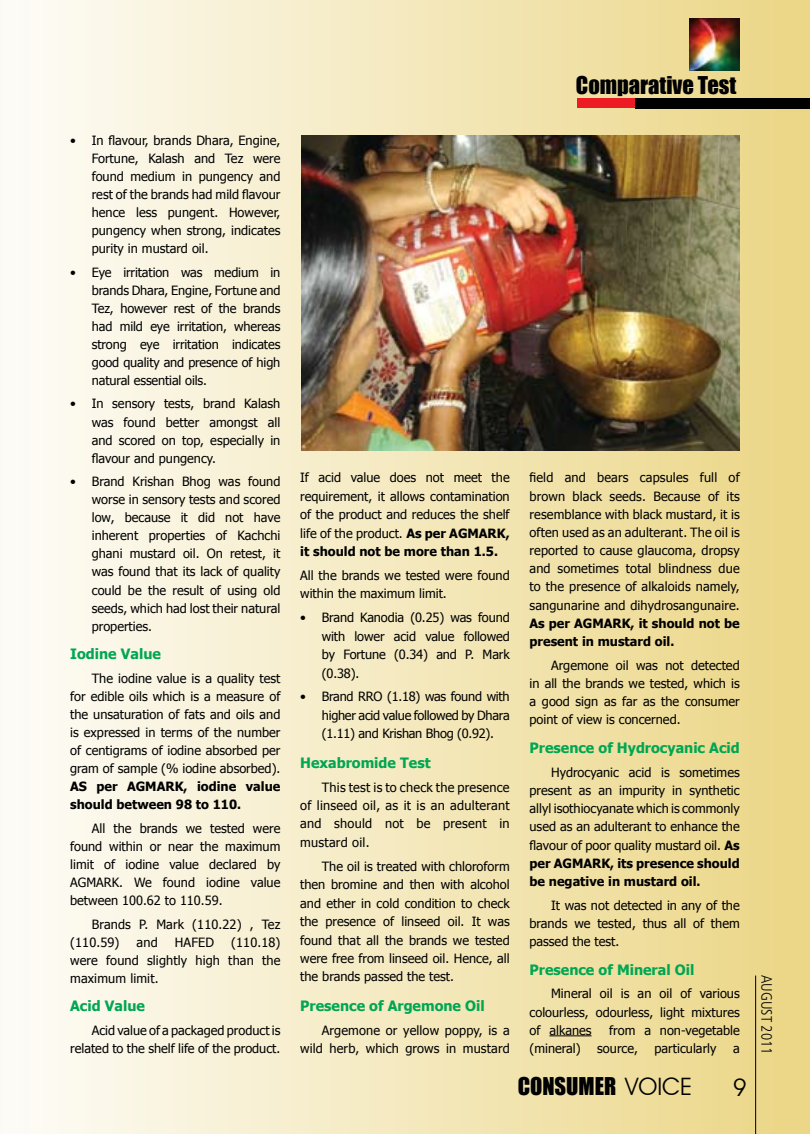
<style>
.page{position:relative;width:810px;height:1134px;background:#fff}
.page>*{position:absolute;margin:0;border:0;box-sizing:border-box;transform-origin:0 0}
.t1{font:24px "Avant Garde IT Cby BT";color:#000}
.t2{font:22.5px "Impact";color:#000}
.t3{font:300 condensed 15px "Frutiger";color:#000}
.t4{font:700 14.25px "Tahoma";color:#00a652}
.t5{font:12.75px/18px "Tahoma";color:#000;text-align:justify}
.t6{font:700 12.75px/18px "Tahoma";color:#000}
.s1{font-weight:700}
.s2{font-family:"Avant Garde IT Cby BT";font-size:24px}
</style>
<div class="page">
<div style="left:0;top:0;width:810px;height:1134px;background:linear-gradient(to right,#fefdf9,#ead584)"></div>
<div style="left:0;top:0;width:30px;height:1134px;background:#fcfbf5"></div>
<div style="left:577px;top:98px;width:66px;height:10px;background:#ed1c24"></div>
<div style="left:635px;top:98px;width:175px;height:10px;background:#000"></div>
<hr style="left:549px;top:1035px;width:43px;height:1px;background:#000">
<img style="left:301px;top:135px;width:439px;height:315px">
<hr style="left:755px;top:976px;width:1px;height:158px;background:#000">
<img style="left:689px;top:18px;width:51px;height:52px">
<p class="t5" style="left:92px;top:130px;width:190px;text-indent:-22px">• In flavour, brands Dhara, Engine, Fortune, Kalash and Tez were found medium in pungency and rest of the brands had mild flavour hence less pungent. However, pungency when strong, indicates purity in mustard oil.</p>
<p class="t5" style="left:92px;top:262px;width:190px;text-indent:-22px">• Eye irritation was medium in brands Dhara, Engine, Fortune and Tez, however rest of the brands had mild eye irritation, whereas strong eye irritation indicates good quality and presence of high natural essential oils.</p>
<p class="t5" style="left:92px;top:394px;width:190px;text-indent:-22px">• In sensory tests, brand Kalash was found better amongst all and scored on top, especially in flavour and pungency.</p>
<p class="t5" style="left:92px;top:472px;width:190px;text-indent:-22px">• Brand Krishan Bhog was found worse in sensory tests and scored low, because it did not have inherent properties of Kachchi ghani mustard oil. On retest, it was found that its lack of quality could be the result of using old seeds, which had lost their natural properties.</p>
<p class="t4" style="left:70px;top:644px;width:92px">Iodine Value</p>
<p class="t5" style="left:70px;top:669px;width:212px;text-indent:22px">The iodine value is a quality test for edible oils which is a measure of the unsaturation of fats and oils and is expressed in terms of the number of centigrams of iodine absorbed per gram of sample (% iodine absorbed).</p>
<p class="t6" style="left:70px;top:777px;width:212px">AS per AGMARK, iodine value should between 98 to 110.</p>
<p class="t5" style="left:70px;top:819px;width:212px;text-indent:22px">All the brands we tested were found within or near the maximum limit of iodine value declared by AGMARK. We found iodine value between 100.62 to 110.59.</p>
<p class="t5" style="left:70px;top:914px;width:212px;text-indent:22px">Brands P. Mark (110.22) , Tez (110.59)</p>
<p class="t5" style="left:70px;top:932px;width:212px;text-indent:161px">(110.18) were found slightly high than the maximum limit.</p>
<p class="t4" style="left:70px;top:996px;width:76px">Acid Value</p>
<p class="t5" style="left:70px;top:1021px;width:212px;text-align:right">Acid value of a packaged product is related to the shelf life of the product.</p>
<p class="t5" style="left:137px;top:932px;width:23px">and</p>
<p class="t5" style="left:175px;top:932px;width:41px">HAFED</p>
<h2 class="t2" style="left:576px;top:68px;width:162px">Comparative Test</h2>
<p class="t5" style="left:300px;top:468px;width:211px;line-height:18.5px">If acid value does not meet the requirement, it allows contamination of the product and reduces the shelf life of the product. <span class="s1">As per AGMARK, it should not be more than 1.5.</span></p>
<p class="t5" style="left:300px;top:565px;width:211px;line-height:18.5px">All the brands we tested were found within the maximum limit.</p>
<p class="t5" style="left:322px;top:608px;width:189px;line-height:18.5px;text-indent:-22px">• Brand Kanodia (0.25) was found with lower acid value followed by Fortune (0.34) and P. Mark (0.38).</p>
<p class="t5" style="left:322px;top:687px;width:189px;line-height:18.5px;text-indent:-22px">• Brand RRO (1.18) was found with higher acid value followed by Dhara (1.11) and Krishan Bhog (0.92).</p>
<p class="t4" style="left:300px;top:753px;width:132px">Hexabromide Test</p>
<p class="t5" style="left:300px;top:777px;width:211px;line-height:18.5px;text-indent:22px">This test is to check the presence of linseed oil, as it is an adulterant and should not be present in mustard oil.</p>
<p class="t5" style="left:300px;top:856px;width:211px;line-height:18.5px;text-indent:22px">The oil is treated with chloroform then bromine and then with alcohol and ether in cold condition to check the presence of linseed oil. It was found that all the brands we tested were free from linseed oil. Hence, all the brands passed the test.</p>
<p class="t4" style="left:300px;top:996px;width:186px">Presence of Argemone Oil</p>
<p class="t5" style="left:300px;top:1020px;width:211px;line-height:18.5px;text-align:right">Argemone or yellow poppy, is a wild herb, which grows in mustard</p>
<p class="t5" style="left:530px;top:468px;width:212px">field and bears capsules full of brown black seeds. Because of its resemblance with black mustard, it is often used as an adulterant. The oil is reported to cause glaucoma, dropsy and sometimes total blindness due to the presence of alkaloids namely, sangunarine and dihydrosangunaire.</p>
<p class="t6" style="left:530px;top:613px;width:212px">As per AGMARK, it should not be present in mustard oil.</p>
<p class="t5" style="left:530px;top:655px;width:212px;text-indent:22px">Argemone oil was not detected in all the brands we tested, which is a good sign as far as the consumer point of view is concerned.</p>
<p class="t4" style="left:530px;top:738px;width:212px">Presence of Hydrocyanic Acid</p>
<p class="t5" style="left:530px;top:762px;width:212px;text-indent:22px">Hydrocyanic acid is sometimes present as an impurity in synthetic allyl isothiocyanate which is commonly used as an adulterant to enhance the flavour of poor quality mustard oil. <span class="s1">As per AGMARK, its presence should be negative in mustard oil.</span></p>
<p class="t5" style="left:530px;top:895px;width:212px;text-indent:22px">It was not detected in any of the brands we tested, thus all of them passed the test.</p>
<p class="t4" style="left:530px;top:960px;width:166px">Presence of Mineral Oil</p>
<p class="t5" style="left:530px;top:984px;width:212px;text-indent:22px">Mineral oil is an oil of various colourless, odourless, light mixtures of alkanes</p>
<p class="t5" style="left:609px;top:1021px;width:132px">from a non-vegetable</p>
<p class="t5" style="left:530px;top:1039px;width:53px">(mineral)</p>
<p class="t5" style="left:597px;top:1039px;width:42px">source,</p>
<p class="t5" style="left:655px;top:1039px;width:63px">particularly</p>
<p class="t5" style="left:733px;top:1039px;width:8px">a</p>
<h2 class="t2" style="left:518px;top:1069px;width:176px">Consumer <span class="s2">VOICE</span></h2>
<h1 class="t1" style="left:733px;top:1072px;width:15px">9</h1>
<p class="t3" style="left:775px;top:975px;width:81px;rotate:90deg">August 2011</p>
</div>
